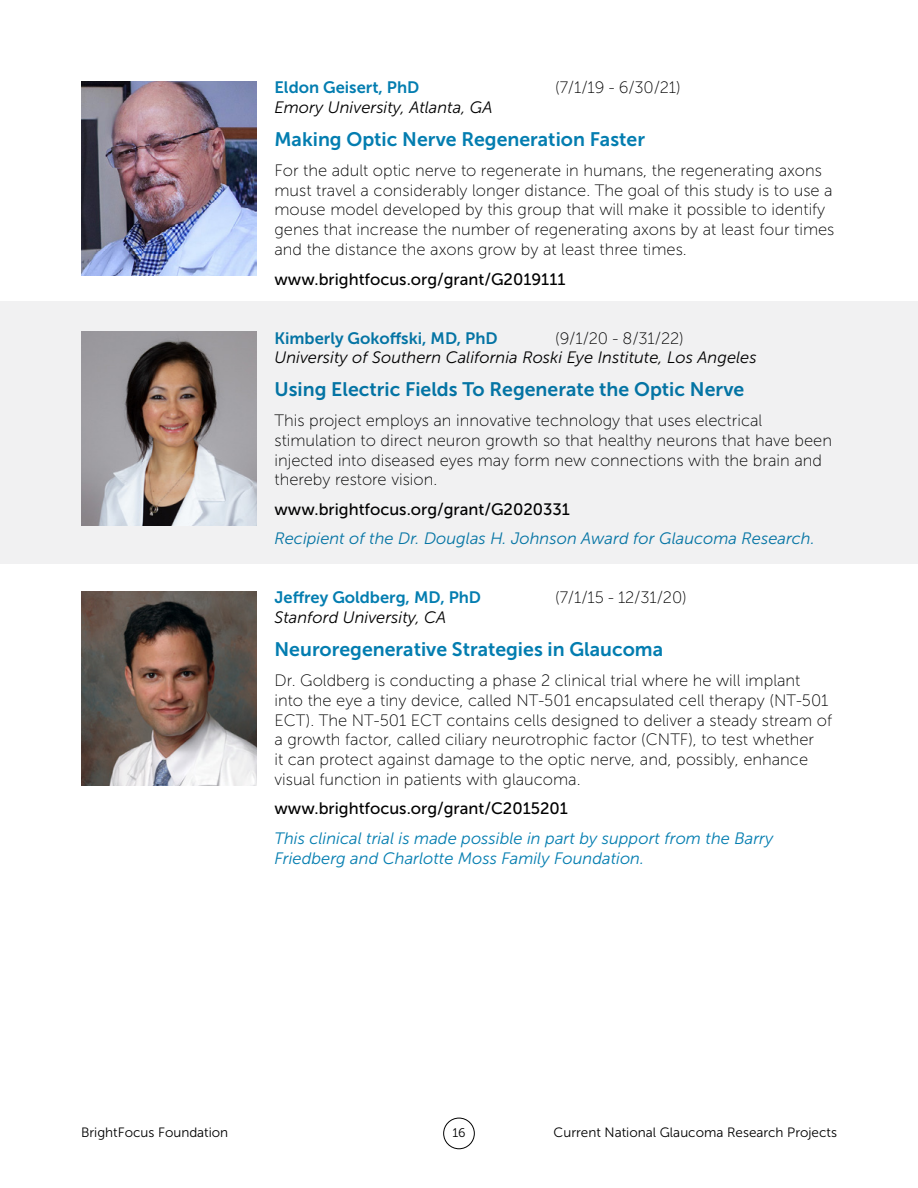
<style>
.page{position:relative;width:918px;height:1188px;background:#fff}
.page>*{position:absolute;margin:0;border:0;box-sizing:border-box;transform-origin:0 0}
.t1{font:19.5px "Museo Sans 700";color:#037db0}
.t2{font:19.5px "Museo Sans 700";color:#0474a4}
.t3{font:16.5px/19.8px "Museo Sans 100";color:#000}
.t4{font:italic 16.5px "Museo Sans 300";color:#000}
.t5{font:16.5px "Museo Sans 500";color:#000}
.t6{font:italic 16.5px/19.8px "Museo Sans 300";color:#037db0}
.t7{font:italic 16.5px "Museo Sans 300";color:#0474a4}
.t8{font:16.5px "Museo Sans 700";color:#037db0}
.t9{font:16.5px "Museo Sans 700";color:#0474a4}
.t10{font:13.5px "Museo Sans 300";color:#000}
.t11{font:12.45px "Museo Sans 300";color:#000}
</style>
<div class="page">
<div style="left:0;top:301px;width:918px;height:263px;background:#f1f1f2"></div>
<img style="left:81px;top:81px;width:175px;height:194px">
<img style="left:81px;top:332px;width:175px;height:194px">
<img style="left:81px;top:591px;width:175px;height:195px">
<div style="left:443px;top:1118px;width:32px;height:31px;border:1px solid #000;border-radius:50%"></div>
<p class="t8" style="left:275px;top:78px;width:146px">Eldon Geisert, PhD</p>
<p class="t3" style="left:555px;top:78px;width:127px">(7/1/19 - 6/30/21)</p>
<p class="t4" style="left:275px;top:99px;width:220px">Emory University, Atlanta, GA</p>
<h3 class="t1" style="left:275px;top:129px;width:372px">Making Optic Nerve Regeneration Faster</h3>
<p class="t3" style="left:275px;top:160px;width:561px">For the adult optic nerve to regenerate in humans, the regenerating axons must travel a considerably longer distance. The goal of this study is to use a mouse model developed by this group that will make it possible to identify genes that increase the number of regenerating axons by at least four times and the distance the axons grow by at least three times.</p>
<p class="t5" style="left:275px;top:270px;width:292px">www.brightfocus.org/grant/G2019111</p>
<p class="t9" style="left:275px;top:329px;width:225px">Kimberly Gokoffski, MD, PhD</p>
<p class="t3" style="left:555px;top:328px;width:130px">(9/1/20 - 8/31/22)</p>
<p class="t4" style="left:274px;top:349px;width:484px">University of Southern California Roski Eye Institute, Los Angeles</p>
<h3 class="t2" style="left:275px;top:379px;width:471px">Using Electric Fields To Regenerate the Optic Nerve</h3>
<p class="t3" style="left:275px;top:411px;width:559px">This project employs an innovative technology that uses electrical stimulation to direct neuron growth so that healthy neurons that have been injected into diseased eyes may form new connections with the brain and thereby restore vision.</p>
<p class="t5" style="left:275px;top:500px;width:297px">www.brightfocus.org/grant/G2020331</p>
<p class="t7" style="left:275px;top:530px;width:542px">Recipient of the Dr. Douglas H. Johnson Award for Glaucoma Research.</p>
<p class="t8" style="left:275px;top:589px;width:208px">Jeffrey Goldberg, MD, PhD</p>
<p class="t3" style="left:555px;top:588px;width:133px">(7/1/15 - 12/31/20)</p>
<p class="t4" style="left:275px;top:609px;width:173px">Stanford University, CA</p>
<h3 class="t1" style="left:275px;top:639px;width:390px">Neuroregenerative Strategies in Glaucoma</h3>
<p class="t3" style="left:275px;top:671px;width:559px">Dr. Goldberg is conducting a phase 2 clinical trial where he will implant into the eye a tiny device, called NT-501 encapsulated cell therapy (NT-501<br>ECT). The NT-501 ECT contains cells designed to deliver a steady stream of a growth factor, called ciliary neurotrophic factor (CNTF), to test whether<br>it can protect against damage to the optic nerve, and, possibly, enhance visual function in patients with glaucoma.</p>
<p class="t5" style="left:275px;top:800px;width:295px">www.brightfocus.org/grant/C2015201</p>
<p class="t6" style="left:275px;top:829px;width:500px">This clinical trial is made possible in part by support from the Barry<br>Friedberg and Charlotte Moss Family Foundation.</p>
<p class="t10" style="left:81px;top:1125px;width:149px">BrightFocus Foundation</p>
<p class="t11" style="left:452px;top:1126px;width:15px">16</p>
<p class="t10" style="left:554px;top:1125px;width:285px">Current National Glaucoma Research Projects</p>
</div>
